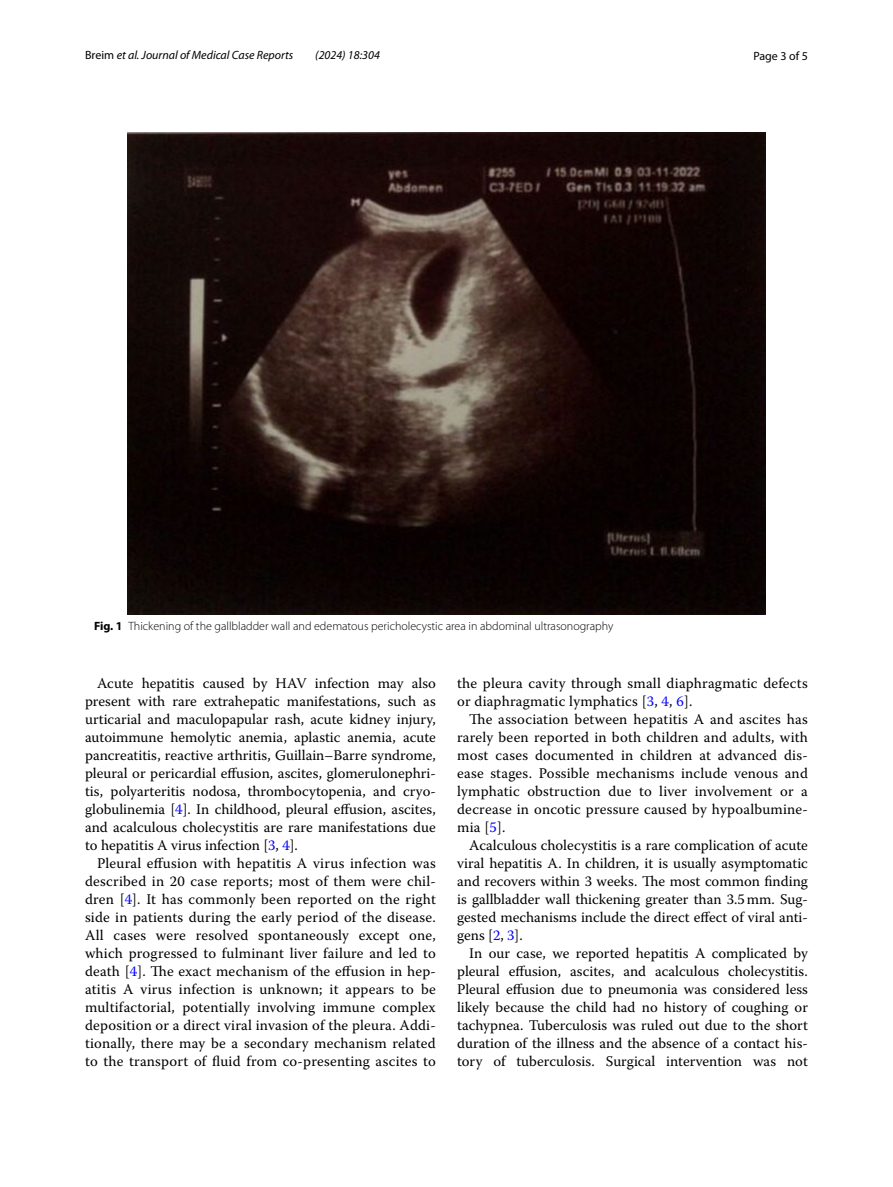
<style>
.page{position:relative;width:893px;height:1187px;background:#fff}
.page>*{position:absolute;margin:0;border:0;box-sizing:border-box;transform-origin:0 0}
.t1{font:14.7px/18px "Warnock Pro";letter-spacing:.01em;color:#000;text-align:justify}
.t2{font:300 12px "Myriad Pro";color:#000}
.t3{font:italic 12px "Myriad Pro";color:#000}
.t4{font:12px "Myriad Pro";color:#000}
.s1{font-style:normal}
.s2{font-weight:700}
.s3{color:#00f}
</style>
<div class="page">
<img style="left:127px;top:133px;width:638px;height:482px">
<p class="t3" style="left:85px;top:48px;width:210px"><span class="s1">Breim</span> et al. Journal of Medical Case Reports</p>
<p class="t3" style="left:315px;top:48px;width:66px">(2024) 18:304</p>
<p class="t4" style="left:753px;top:48px;width:56px">Page 3 of 5</p>
<p class="t2" style="left:94px;top:619px;width:521px"><span class="s2">Fig. 1</span> Thickening of the gallbladder wall and edematous pericholecystic area in abdominal ultrasonography</p>
<p class="t1" style="left:85px;top:673px;width:352px;text-indent:12px">Acute hepatitis caused by HAV infection may also present with rare extrahepatic manifestations, such as urticarial and maculopapular rash, acute kidney injury, autoimmune hemolytic anemia, aplastic anemia, acute pancreatitis, reactive arthritis, Guillain–Barre syndrome, pleural or pericardial effusion, ascites, glomerulonephri&shy;tis, polyarteritis nodosa, thrombocytopenia, and cryo&shy;globulinemia [<span class="s3">4</span>]. In childhood, pleural effusion, ascites, and acalculous cholecystitis are rare manifestations due to hepatitis A virus infection [<span class="s3">3</span>, <span class="s3">4</span>].</p>
<p class="t1" style="left:85px;top:853px;width:352px;text-indent:12px">Pleural effusion with hepatitis A virus infection was described in 20 case reports; most of them were chil&shy;dren [<span class="s3">4</span>]. It has commonly been reported on the right side in patients during the early period of the disease.<br>All cases were resolved spontaneously except one, which progressed to fulminant liver failure and led to death [<span class="s3">4</span>]. The exact mechanism of the effusion in hep&shy;atitis A virus infection is unknown; it appears to be multifactorial, potentially involving immune complex deposition or a direct viral invasion of the pleura. Addi&shy;tionally, there may be a secondary mechanism related to the transport of fluid from co-presenting ascites to</p>
<p class="t1" style="left:457px;top:673px;width:352px">the pleura cavity through small diaphragmatic defects or diaphragmatic lymphatics [<span class="s3">3</span>, <span class="s3">4</span>, <span class="s3">6</span>].</p>
<p class="t1" style="left:457px;top:709px;width:352px;text-indent:12px">The association between hepatitis A and ascites has rarely been reported in both children and adults, with most cases documented in children at advanced dis&shy;ease stages. Possible mechanisms include venous and lymphatic obstruction due to liver involvement or a decrease in oncotic pressure caused by hypoalbumine&shy;mia [<span class="s3">5</span>].</p>
<p class="t1" style="left:457px;top:835px;width:352px;text-indent:12px">Acalculous cholecystitis is a rare complication of acute viral hepatitis A. In children, it is usually asymptomatic and recovers within 3 weeks. The most common finding is gallbladder wall thickening greater than 3.5mm. Sug&shy;gested mechanisms include the direct effect of viral anti&shy;gens [<span class="s3">2</span>, <span class="s3">3</span>].</p>
<p class="t1" style="left:457px;top:943px;width:352px;text-indent:12px">In our case, we reported hepatitis A complicated by pleural effusion, ascites, and acalculous cholecystitis.<br>Pleural effusion due to pneumonia was considered less likely because the child had no history of coughing or tachypnea. Tuberculosis was ruled out due to the short duration of the illness and the absence of a contact his&shy;tory of tuberculosis. Surgical intervention was not</p>
</div>
